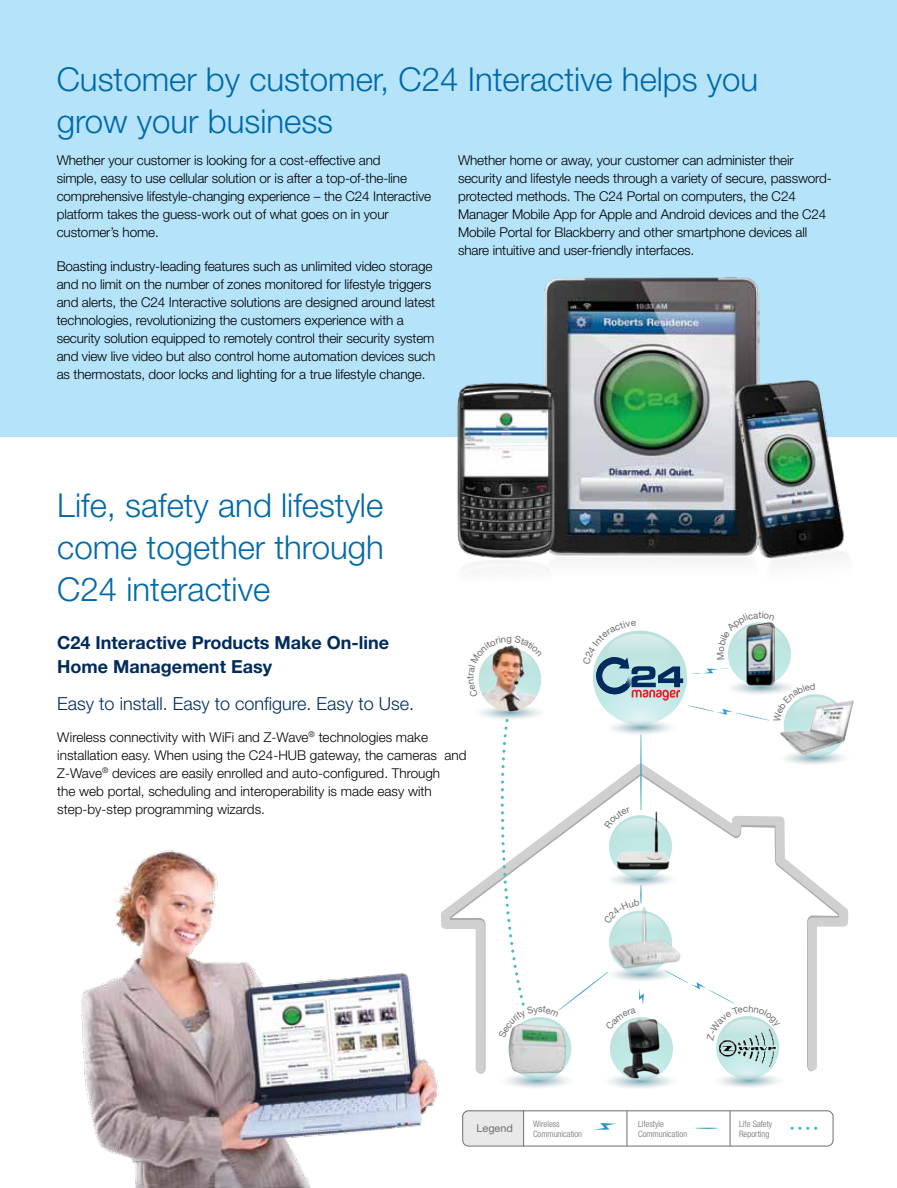
<style>
.page{position:relative;width:897px;height:1188px;background:#fff}
.page>*{position:absolute;margin:0;border:0;box-sizing:border-box;transform-origin:0 0}
.t1{font:300 33px/42px "Helvetica Neue LT Std";color:#0069aa}
.t2{font:700 18px/24px "Helvetica Neue LT Std";color:#002b5c}
.t3{font:300 18px "Helvetica Neue LT Std";color:#002b5c}
.t4{font:14.1px "Helvetica Neue LT Std";color:#6d6e71}
.t5{font:300 13.5px/18px "Helvetica Neue LT Std";letter-spacing:-.01em;color:#000}
.t6{font:10.8px "Helvetica Neue LT Std";color:#6d6e71}
.t7{font:300 condensed 8.85px/10.5px "Helvetica Neue LT Std";color:#6d6e71}
</style>
<div class="page">
<img style="left:81px;top:850px;width:358px;height:338px">
<svg style="left:462px;top:1110px;width:371px;height:37px"></svg>
<hr style="left:626px;top:1111px;width:1px;height:35px;background:#6d6e71">
<hr style="left:729px;top:1111px;width:1px;height:35px;background:#6d6e71">
<div style="left:0;top:0;width:896px;height:436px;background:#b4e3fa"></div>
<img style="left:444px;top:277px;width:415px;height:295px">
<svg style="left:609px;top:1078px;width:63px;height:10px"></svg>
<svg style="left:506px;top:1078px;width:63px;height:10px"></svg>
<img style="left:618px;top:1078px;width:49px;height:4px">
<svg style="left:441px;top:893px;width:376px;height:185px"></svg>
<img style="left:851px;top:700px;width:3px;height:13px">
<svg style="left:711px;top:1072px;width:74px;height:15px"></svg>
<svg style="left:716px;top:1016px;width:63px;height:63px"></svg>
<img style="left:718px;top:1048px;width:58px;height:19px">
<svg style="left:467px;top:622px;width:384px;height:426px"></svg>
<h1 class="t1" style="left:57px;top:58px;width:703px">Customer by customer, C24 Interactive helps you grow your business</h1>
<p class="t5" style="left:57px;top:151px;width:376px">Whether your customer is looking for a cost-effective and<br>simple, easy to use cellular solution or is after a top-of-the-line comprehensive lifestyle-changing experience – the C24 Interactive platform takes the guess-work out of what goes on in your customer’s home.</p>
<p class="t5" style="left:57px;top:257px;width:380px">Boasting industry-leading features such as unlimited video storage and no limit on the number of zones monitored for lifestyle triggers and alerts, the C24 Interactive solutions are designed around latest technologies, revolutionizing the customers experience with a security solution equipped to remotely control their security system and view live video but also control home automation devices such as thermostats, door locks and lighting for a true lifestyle change.</p>
<p class="t5" style="left:458px;top:151px;width:375px">Whether home or away, your customer can administer their security and lifestyle needs through a variety of secure, password&shy;protected methods. The C24 Portal on computers, the C24<br>Manager Mobile App for Apple and Android devices and the C24<br>Mobile Portal for Blackberry and other smartphone devices all share intuitive and user-friendly interfaces.</p>
<h1 class="t1" style="left:57px;top:484px;width:328px;text-align:justify">Life, safety and lifestyle come together through C24 interactive</h1>
<h2 class="t2" style="left:57px;top:630px;width:333px">C24 Interactive Products Make On-line<br>Home Management Easy</h2>
<h2 class="t3" style="left:57px;top:693px;width:358px">Easy to install. Easy to configure. Easy to Use.</h2>
<p class="t5" style="left:57px;top:728px;width:411px">Wireless connectivity with WiFi and Z-Wave<sup>®</sup> technologies make installation easy. When using the C24-HUB gateway, the cameras and Z-Wave<sup>®</sup> devices are easily enrolled and auto-configured. Through<br>the web portal, scheduling and interoperability is made easy with step-by-step programming wizards.</p>
<p class="t4" style="left:493px;top:1113px;width:50px">Legend</p>
<p class="t6" style="left:476px;top:1122px;width:38px">Legend</p>
<p class="t7" style="left:533px;top:1118px;width:51px">Wireless<br>Communication</p>
<p class="t7" style="left:638px;top:1118px;width:51px">Lifestyle<br>Communication</p>
<p class="t7" style="left:739px;top:1118px;width:35px">Life Safety<br>Reporting</p>
</div>
